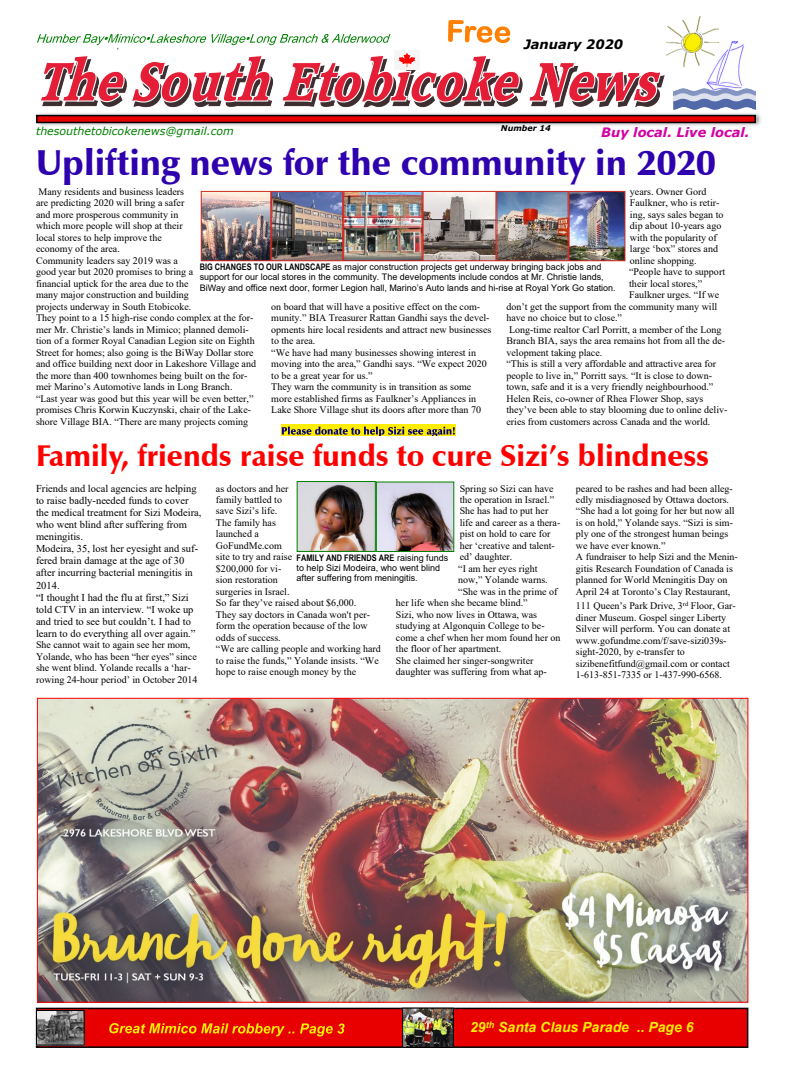
<style>
.page{position:relative;width:792px;height:1080px;background:#fff}
.page>*{position:absolute;margin:0;border:0;box-sizing:border-box;transform-origin:0 0}
.t1{font:900 36px "Zapf Humanist 601 BT";color:#2e00ae}
.t2{font:900 30px "Zapf Humanist 601 BT";color:#f00}
.t3{font:italic 700 14px "Arial";color:#ffed00}
.t4{font:italic 700 13px "Verdana";color:#d300a2}
.t5{font:italic 700 13px "Verdana";color:#000}
.t6{font:italic 11px "Verdana";color:#008000}
.t7{font:10.5px/12.1px "Times New Roman";color:#000}
.t8{font:10px/11.5px "Times New Roman";color:#000}
.t9{font:9px/10.2px "Arial";color:#000}
.t10{font:700 9px "Arial Narrow";color:#000}
.t11{font:italic 700 8px "Verdana";color:#000}
.s1{font-family:"Arial Narrow";font-weight:700}
.s2{font-family:"Arial";font-weight:400}
</style>
<div class="page">
<img style="left:36px;top:113px;width:725px;height:13px">
<svg style="left:36px;top:115px;width:720px;height:8px"></svg>
<div style="left:36px;top:1008px;width:712px;height:40px;background:#e80000;border:2px solid #000"></div>
<img style="left:706px;top:41px;width:38px;height:47px">
<img style="left:673px;top:88px;width:83px;height:27px">
<svg style="left:37px;top:20px;width:483px;height:172px"></svg>
<svg style="left:527px;top:63px;width:136px;height:63px"></svg>
<svg style="left:109px;top:1023px;width:236px;height:13px"></svg>
<img style="left:667px;top:16px;width:52px;height:51px">
<img style="left:395px;top:50px;width:24px;height:19px">
<img style="left:39px;top:700px;width:707px;height:301px">
<img style="left:299px;top:483px;width:153px;height:67px">
<div style="left:297px;top:481px;width:79px;height:71px;border:1px solid #008000"></div>
<div style="left:376px;top:482px;width:78px;height:70px;border:1px solid #008000"></div>
<img style="left:203px;top:193px;width:420px;height:66px">
<div style="left:271px;top:191px;width:72px;height:70px;border:1px solid #cf2b23"></div>
<div style="left:343px;top:191px;width:80px;height:70px;border:1px solid #cf2b23"></div>
<div style="left:423px;top:191px;width:73px;height:70px;border:1px solid #cf2b23"></div>
<div style="left:496px;top:191px;width:73px;height:70px;border:1px solid #cf2b23"></div>
<div style="left:201px;top:191px;width:70px;height:70px;border:1px solid #cf2b23"></div>
<div style="left:569px;top:191px;width:56px;height:70px;border:1px solid #cf2b23"></div>
<img style="left:38px;top:1012px;width:45px;height:32px">
<div style="left:36px;top:1010px;width:49px;height:36px;border:1px solid #000"></div>
<img style="left:404px;top:1010px;width:48px;height:36px">
<div style="left:402px;top:1008px;width:52px;height:40px;border:1px solid #000"></div>
<div style="left:281px;top:424px;width:175px;height:12px;background:#ffed00"></div>
<svg style="left:282px;top:427px;width:173px;height:9px"></svg>
<h3 class="t5" style="left:524px;top:39px;width:101px">January 2020</h3>
<p class="t11" style="left:501px;top:125px;width:51px">Number 14</p>
<h3 class="t4" style="left:601px;top:127px;width:150px">Buy local. Live local.</h3>
<p class="t6" style="left:36px;top:127px;width:199px">thesouthetobicokenews@gmail.com</p>
<h1 class="t1" style="left:36px;top:147px;width:682px">Uplifting news for the community in 2020</h1>
<p class="t8" style="left:36px;top:187px;width:222px">Many residents and business leaders<br>are predicting 2020 will bring a safer<br>and more prosperous community in<br>which more people will shop at their<br>local stores to help improve the<br>economy of the area.<br>Community leaders say 2019 was a<br>good year but 2020 promises to bring a<br>financial uptick for the area due to the<br>many major construction and building<br>projects underway in South Etobicoke.<br>They point to a 15 high-rise condo complex at the for&shy;mer Mr. Christie’s lands in Mimico; planned demoli&shy;tion of a former Royal Canadian Legion site on Eighth Street for homes; also going is the BiWay Dollar store and office building next door in Lakeshore Village and the more than 400 townhomes being built on the for&shy;mer Marino’s Automotive lands in Long Branch. “Last year was good but this year will be even better,” promises Chris Korwin Kuczynski, chair of the Lake&shy;shore Village BIA. “There are many projects coming</p>
<p class="t8" style="left:630px;top:187px;width:78px">years. Owner Gord</p>
<p class="t8" style="left:630px;top:198px;width:91px">Faulkner, who is retir-</p>
<p class="t8" style="left:630px;top:210px;width:95px">ing, says sales began to</p>
<p class="t8" style="left:630px;top:221px;width:93px">dip about 10-years ago</p>
<p class="t8" style="left:630px;top:233px;width:89px">with the popularity of</p>
<p class="t8" style="left:630px;top:244px;width:90px">large ‘box” stores and</p>
<p class="t8" style="left:630px;top:256px;width:68px">online shopping.</p>
<p class="t8" style="left:629px;top:267px;width:97px">“People have to support</p>
<p class="t8" style="left:629px;top:279px;width:75px">their local stores,”</p>
<p class="t8" style="left:629px;top:290px;width:92px">Faulkner urges. “If we</p>
<p class="t8" style="left:506px;top:302px;width:212px">don’t get the support from the community many will</p>
<p class="t8" style="left:506px;top:313px;width:117px">have no choice but to close.”</p>
<p class="t8" style="left:509px;top:325px;width:214px">Long-time realtor Carl Porritt, a member of the Long</p>
<p class="t8" style="left:506px;top:336px;width:220px">Branch BIA, says the area remains hot from all the de-</p>
<p class="t8" style="left:506px;top:348px;width:97px">velopment taking place.</p>
<p class="t8" style="left:506px;top:359px;width:211px">“This is still a very affordable and attractive area for</p>
<p class="t8" style="left:506px;top:371px;width:207px">people to live in,” Porritt says. “It is close to down-</p>
<p class="t8" style="left:506px;top:382px;width:208px">town, safe and it is a very friendly neighbourhood.”</p>
<p class="t8" style="left:506px;top:394px;width:199px">Helen Reis, co-owner of Rhea Flower Shop, says</p>
<p class="t8" style="left:506px;top:405px;width:222px">they’ve been able to stay blooming due to online deliv-</p>
<p class="t8" style="left:506px;top:417px;width:205px">eries from customers across Canada and the world.</p>
<h2 class="t2" style="left:36px;top:443px;width:675px">Family, friends raise funds to cure Sizi’s blindness</h2>
<p class="t7" style="left:36px;top:483px;width:167px">Friends and local agencies are helping to raise badly-needed funds to cover the medical treatment for Sizi Modeira, who went blind after suffering from meningitis.<br>Modeira, 35, lost her eyesight and suf&shy;fered brain damage at the age of 30 after incurring bacterial meningitis in 2014.<br>“I thought I had the flu at first,” Sizi told CTV in an interview. “I woke up and tried to see but couldn’t. I had to learn to do everything all over again.”</p>
<p class="t8" style="left:36px;top:640px;width:163px">She cannot wait to again see her mom, Yolande, who has been “her eyes” since she went blind. Yolande recalls a ‘har&shy;rowing 24-hour period’ in October 2014</p>
<p class="t9" style="left:200px;top:263px;width:418px"><span class="s1">BIG CHANGES TO OUR LANDSCAPE</span> as major construction projects get underway bringing back jobs and support for our local stores in the community. The developments include condos at Mr. Christie lands,<br>BiWay and office next door, former Legion hall, Marino’s Auto lands and hi-rise at Royal York Go station.</p>
<p class="t8" style="left:271px;top:302px;width:222px">on board that will have a positive effect on the com&shy;munity.” BIA Treasurer Rattan Gandhi says the devel&shy;opments hire local residents and attract new businesses to the area.<br>“We have had many businesses showing interest in moving into the area,” Gandhi says. “We expect 2020 to be a great year for us.”<br>They warn the community is in transition as some more established firms as Faulkner’s Appliances in Lake Shore Village shut its doors after more than 70</p>
<p class="t8" style="left:216px;top:483px;width:167px">as doctors and her<br>family battled to<br>save Sizi’s life.<br>The family has<br>launched a<br>GoFundMe.com<br>site to try and raise<br>$200,000 for vi-<br>sion restoration<br>surgeries in Israel.<br>So far they’ve raised about $6,000.<br>They say doctors in Canada won't per&shy;form the operation because of the low odds of success.<br>“We are calling people and working hard to raise the funds,” Yolande insists. “We hope to raise enough money by the</p>
<p class="t8" style="left:460px;top:483px;width:95px">Spring so Sizi can have</p>
<p class="t8" style="left:576px;top:483px;width:164px">peared to be rashes and had been alleg&shy;edly misdiagnosed by Ottawa doctors. “She had a lot going for her but now all is on hold,” Yolande says. “Sizi is sim&shy;ply one of the strongest human beings we have ever known.”<br>A fundraiser to help Sizi and the Menin&shy;gitis Research Foundation of Canada is planned for World Meningitis Day on April 24 at Toronto’s Clay Restaurant,</p>
<p class="t8" style="left:576px;top:601px;width:162px">111 Queen’s Park Drive, 3<sup>rd</sup> Floor, Gar&shy;diner Museum. Gospel singer Liberty Silver will perform. You can donate at www.gofundme.com/f/save-sizi039s&shy;sight-2020, by e-transfer to sizibenefitfund@gmail.com or contact 1-613-851-7335 or 1-437-990-6568.</p>
<p class="t8" style="left:460px;top:495px;width:96px">the operation in Israel.”</p>
<p class="t8" style="left:460px;top:506px;width:90px">She has had to put her</p>
<p class="t8" style="left:460px;top:518px;width:102px">life and career as a thera-</p>
<p class="t8" style="left:460px;top:529px;width:92px">pist on hold to care for</p>
<p class="t8" style="left:460px;top:541px;width:97px">her ‘creative and talent-</p>
<p class="t8" style="left:460px;top:552px;width:54px">ed’ daughter.</p>
<p class="t8" style="left:458px;top:564px;width:81px">“I am her eyes right</p>
<p class="t8" style="left:458px;top:575px;width:91px">now,” Yolande warns.</p>
<p class="t8" style="left:458px;top:587px;width:101px">“She was in the prime of</p>
<p class="t8" style="left:396px;top:598px;width:133px">her life when she became blind.”</p>
<p class="t8" style="left:396px;top:610px;width:143px">Sizi, who now lives in Ottawa, was</p>
<p class="t8" style="left:396px;top:621px;width:150px">studying at Algonquin College to be-</p>
<p class="t8" style="left:396px;top:633px;width:166px">come a chef when her mom found her on</p>
<p class="t8" style="left:396px;top:644px;width:107px">the floor of her apartment.</p>
<p class="t8" style="left:396px;top:656px;width:139px">She claimed her singer-songwriter</p>
<p class="t8" style="left:396px;top:667px;width:152px">daughter was suffering from what ap-</p>
<p class="t10" style="left:297px;top:554px;width:153px">FAMILY AND FRIENDS ARE <span class="s2">raising funds</span></p>
<p class="t9" style="left:297px;top:564px;width:145px">to help Sizi Modeira, who went blind after suffering from meningitis.</p>
<h3 class="t3" style="left:470px;top:1022px;width:225px">29<sup>th</sup> Santa Claus Parade .. Page 6</h3>
</div>
